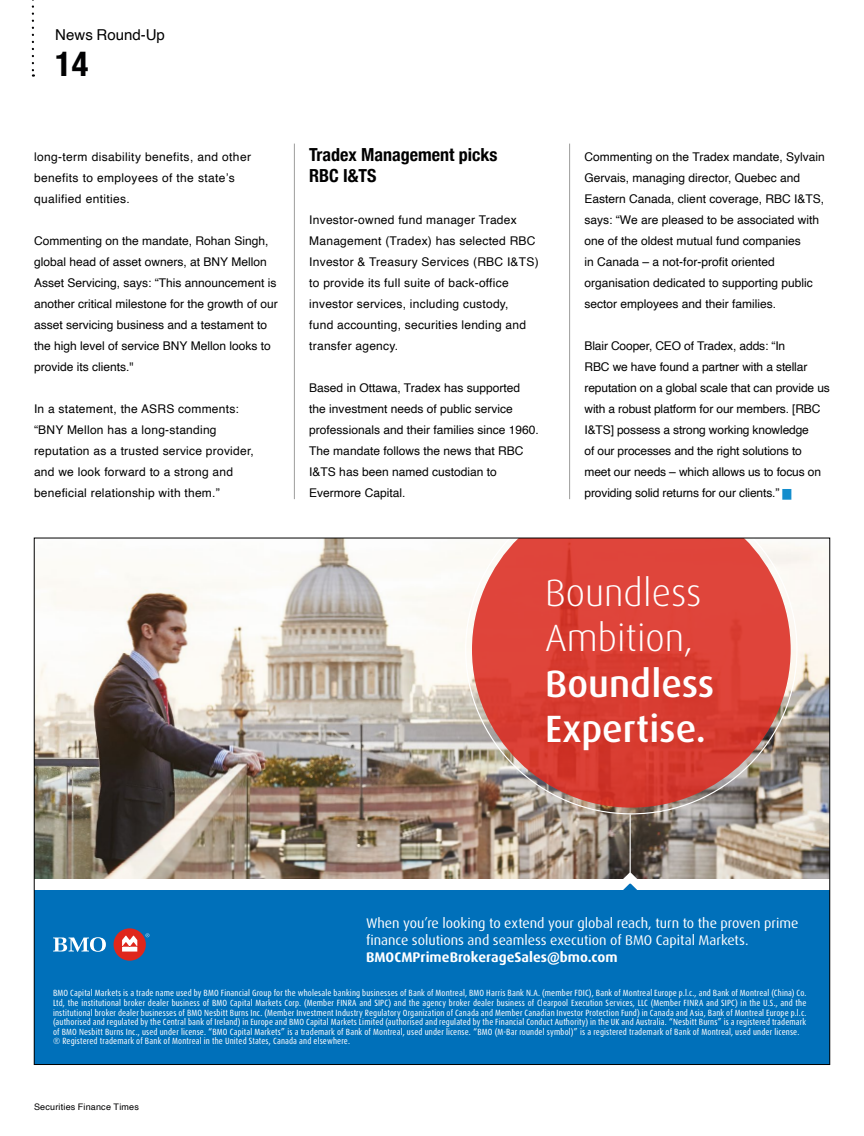
<style>
.page{position:relative;width:864px;height:1136px;background:#fff}
.page>*{position:absolute;margin:0;border:0;box-sizing:border-box;transform-origin:0 0}
.t1{font:500 38.1px/45.3px "Dax Pro";color:#fff}
.t2{font:300 38.1px/45.3px "Dax Pro";color:#fff}
.t3{font:700 condensed 34.5px "Helvetica Neue";color:#020203}
.t4{font:700 condensed 18px/21px "Helvetica Neue";color:#010000}
.t5{font:15px "Helvetica";color:#000}
.t6{font:13.95px/17.1px "Dax Pro";color:#fff}
.t7{font:700 13.95px "Dax Pro";color:#fff}
.t8{font:12px/21px "Helvetica";color:#010000}
.t9{font:12px/21px "Helvetica";letter-spacing:.02em;color:#010000}
.t10{font:12px/21px "Helvetica";letter-spacing:.03em;color:#010000}
.t11{font:9px/9.6px "Dax Condensed";letter-spacing:.02em;color:#fff}
.t12{font:9px "Helvetica";letter-spacing:.02em;color:#020203}
.s1{font-size:9px;color:#138dcd}
</style>
<div class="page">
<div style="left:34px;top:889px;width:795px;height:175px;background:#0070ba"></div>
<img style="left:36px;top:539px;width:791px;height:339px">
<hr style="left:629px;top:814px;width:1px;height:63px;background:#fff">
<svg style="left:622px;top:872px;width:15px;height:18px"></svg>
<div style="left:113px;top:928px;width:33px;height:32px;background:#df271c;border-radius:50%"></div>
<svg style="left:53px;top:937px;width:53px;height:14px"></svg>
<svg style="left:145px;top:933px;width:4px;height:4px"></svg>
<svg style="left:122px;top:935px;width:15px;height:16px"></svg>
<img style="left:465px;top:539px;width:332px;height:275px">
<svg style="left:472px;top:539px;width:318px;height:268px;background:#d55147"></svg>
<svg style="left:32px;top:0;width:2px;height:77px"></svg>
<hr style="left:294px;top:143px;width:1px;height:356px;background:#9d9d9c">
<hr style="left:569px;top:143px;width:1px;height:356px;background:#9d9d9c">
<h3 class="t5" style="left:55px;top:23px;width:111px">News Round-Up</h3>
<h2 class="t3" style="left:55px;top:35px;width:35px">14</h2>
<h3 class="t10" style="left:34px;top:146px;width:218px">long-term disability benefits, and other benefits to employees of the state’s qualified entities.</h3>
<p class="t8" style="left:34px;top:230px;width:245px">Commenting on the mandate, Rohan Singh, global head of asset owners, at BNY Mellon Asset Servicing, says: “This announcement is another critical milestone for the growth of our asset servicing business and a testament to the high level of service BNY Mellon looks to provide its clients."</p>
<h3 class="t9" style="left:34px;top:398px;width:221px">In a statement, the ASRS comments: “BNY Mellon has a long-standing reputation as a trusted service provider, and we look forward to a strong and beneficial relationship with them.”</h3>
<h3 class="t4" style="left:309px;top:143px;width:190px">Tradex Management picks<br>RBC I&amp;TS</h3>
<p class="t9" style="left:309px;top:209px;width:231px">Investor-owned fund manager Tradex Management (Tradex) has selected RBC Investor &amp; Treasury Services (RBC I&amp;TS) to provide its full suite of back-office investor services, including custody,<br>fund accounting, securities lending and transfer agency.</p>
<h3 class="t8" style="left:309px;top:377px;width:231px">Based in Ottawa, Tradex has supported the investment needs of public service professionals and their families since 1960.<br>The mandate follows the news that RBC I&amp;TS has been named custodian to Evermore Capital.</h3>
<p class="t8" style="left:584px;top:146px;width:242px">Commenting on the Tradex mandate, Sylvain Gervais, managing director, Quebec and Eastern Canada, client coverage, RBC I&amp;TS, says: “We are pleased to be associated with one of the oldest mutual fund companies<br>in Canada – a not-for-profit oriented organisation dedicated to supporting public sector employees and their families.</p>
<p class="t8" style="left:584px;top:335px;width:247px">Blair Cooper, CEO of Tradex, adds: “In<br>RBC we have found a partner with a stellar reputation on a global scale that can provide us with a robust platform for our members. [RBC I&amp;TS] possess a strong working knowledge<br>of our processes and the right solutions to meet our needs – which allows us to focus on providing solid returns for our clients.” <span class="s1">█</span></p>
<h1 class="t2" style="left:545px;top:570px;width:158px">Boundless<br>Ambition,</h1>
<h1 class="t1" style="left:545px;top:661px;width:171px">Boundless<br>Expertise.</h1>
<h3 class="t6" style="left:366px;top:914px;width:433px">When you’re looking to extend your global reach, turn to the proven prime finance solutions and seamless execution of BMO Capital Markets.</h3>
<h3 class="t7" style="left:366px;top:947px;width:253px">BMOCMPrimeBrokerageSales@bmo.com</h3>
<p class="t11" style="left:53px;top:988px;width:754px">BMO Capital Markets is a trade name used by BMO Financial Group for the wholesale banking businesses of Bank of Montreal, BMO Harris Bank N.A. (member FDIC), Bank of Montreal Europe p.l.c., and Bank of Montreal (China) Co.<br>Ltd, the institutional broker dealer business of BMO Capital Markets Corp. (Member FINRA and SIPC) and the agency broker dealer business of Clearpool Execution Services, LLC (Member FINRA and SIPC) in the U.S., and the institutional broker dealer businesses of BMO Nesbitt Burns Inc. (Member Investment Industry Regulatory Organization of Canada and Member Canadian Investor Protection Fund) in Canada and Asia, Bank of Montreal Europe p.l.c. (authorised and regulated by the Central bank of Ireland) in Europe and BMO Capital Markets Limited (authorised and regulated by the Financial Conduct Authority) in the UK and Australia. “Nesbitt Burns” is a registered trademark of BMO Nesbitt Burns Inc., used under license. “BMO Capital Markets” is a trademark of Bank of Montreal, used under license. “BMO (M-Bar roundel symbol)” is a registered trademark of Bank of Montreal, used under license. ® Registered trademark of Bank of Montreal in the United States, Canada and elsewhere.</p>
<p class="t12" style="left:34px;top:1099px;width:106px">Securities Finance Times</p>
</div>
